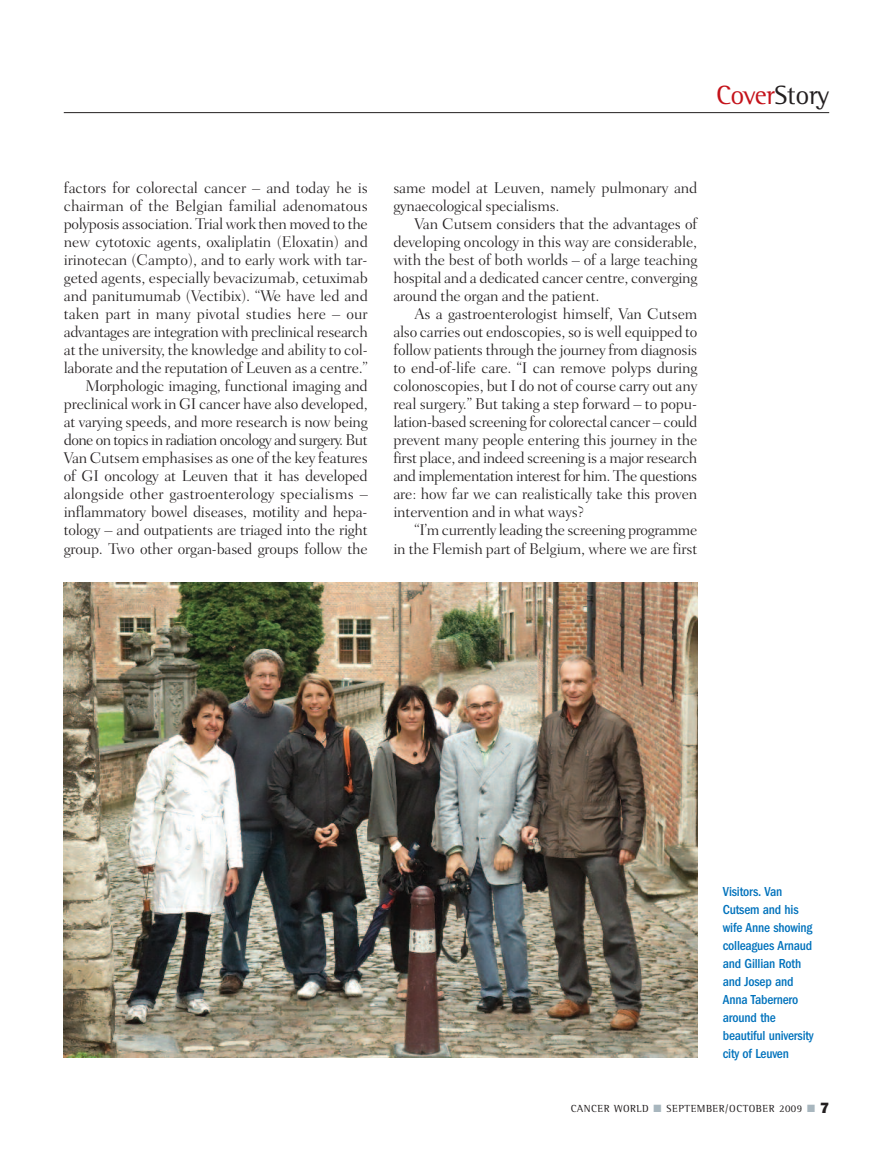
<style>
.page{position:relative;width:893px;height:1149px;background:#fff}
.page>*{position:absolute;margin:0;border:0;box-sizing:border-box;transform-origin:0 0}
.t1{font:27px "Rotis Semi Serif";letter-spacing:-.015em;color:#c4121a}
.t2{font:300 15.75px/18px "Fairfield LH";letter-spacing:-.015em;color:#231f20;text-align:justify}
.t3{font:500 condensed 13.5px/18px "Franklin Gothic";letter-spacing:-.015em;color:#0072bc}
.t4{font:10.5px "Rotis Semi Serif";letter-spacing:.05em;color:#231f20}
.s1{color:#231f20}
.s2{color:#a8b6be}
.s3{font-family:"Franklin Gothic";font-weight:800;font-size:15px}
</style>
<div class="page">
<hr style="left:64px;top:112px;width:765px;height:1px;background:#231f20">
<img style="left:64px;top:582px;width:633px;height:475px">
<h1 class="t1" style="left:716px;top:86px;width:115px">Cover<span class="s1">Story</span></h1>
<p class="t2" style="left:64px;top:180px;width:306px;text-align:right">factors for colorectal cancer – and today he is chairman of the Belgian familial adenomatous polyposis association. Trial work then moved to the new cytotoxic agents, oxaliplatin (Eloxatin) and irinotecan (Campto), and to early work with tar&shy;geted agents, especially bevacizumab, cetuximab and panitumumab (Vectibix). “We have led and taken part in many pivotal studies here – our advantages are integration with preclinical research at the university, the knowledge and ability to col&shy;laborate and the reputation of Leuven as a centre.” Morphologic imaging, functional imaging and preclinical work in GI cancer have also developed, at varying speeds, and more research is now being done on topics in radiation oncology and surgery. But Van Cutsem emphasises as one of the key features of GI oncology at Leuven that it has developed alongside other gastroenterology specialisms – inflammatory bowel diseases, motility and hepa&shy;tology – and outpatients are triaged into the right group. Two other organ-based groups follow the</p>
<p class="t2" style="left:393px;top:180px;width:306px">same model at Leuven, namely pulmonary and gynaecological specialisms.</p>
<p class="t2" style="left:393px;top:216px;width:306px;text-indent:21px">Van Cutsem considers that the advantages of developing oncology in this way are considerable, with the best of both worlds – of a large teaching hospital and a dedicated cancer centre, converging around the organ and the patient.</p>
<p class="t2" style="left:393px;top:306px;width:306px;text-indent:21px">As a gastroenterologist himself, Van Cutsem also carries out endoscopies, so is well equipped to follow patients through the journey from diagnosis to end-of-life care. “I can remove polyps during colonoscopies, but I do not of course carry out any real surgery.” But taking a step forward – to popu&shy;lation-based screening for colorectal cancer – could prevent many people entering this journey in the first place, and indeed screening is a major research and implementation interest for him. The questions are: how far we can realistically take this proven intervention and in what ways?</p>
<p class="t2" style="left:393px;top:522px;width:306px;text-align:right">“I’m currently leading the screening programme<br>in the Flemish part of Belgium, where we are first</p>
<p class="t3" style="left:723px;top:881px;width:92px">Visitors. Van<br>Cutsem and his wife Anne showing colleagues Arnaud and Gillian Roth and Josep and<br>Anna Tabernero around the beautiful university city of Leuven</p>
<p class="t4" style="left:571px;top:1104px;width:260px">CANCER WORLD <span class="s2">■</span> SEPTEMBER/OCTOBER 2009 <span class="s2">■</span> <span class="s3">7</span></p>
</div>
